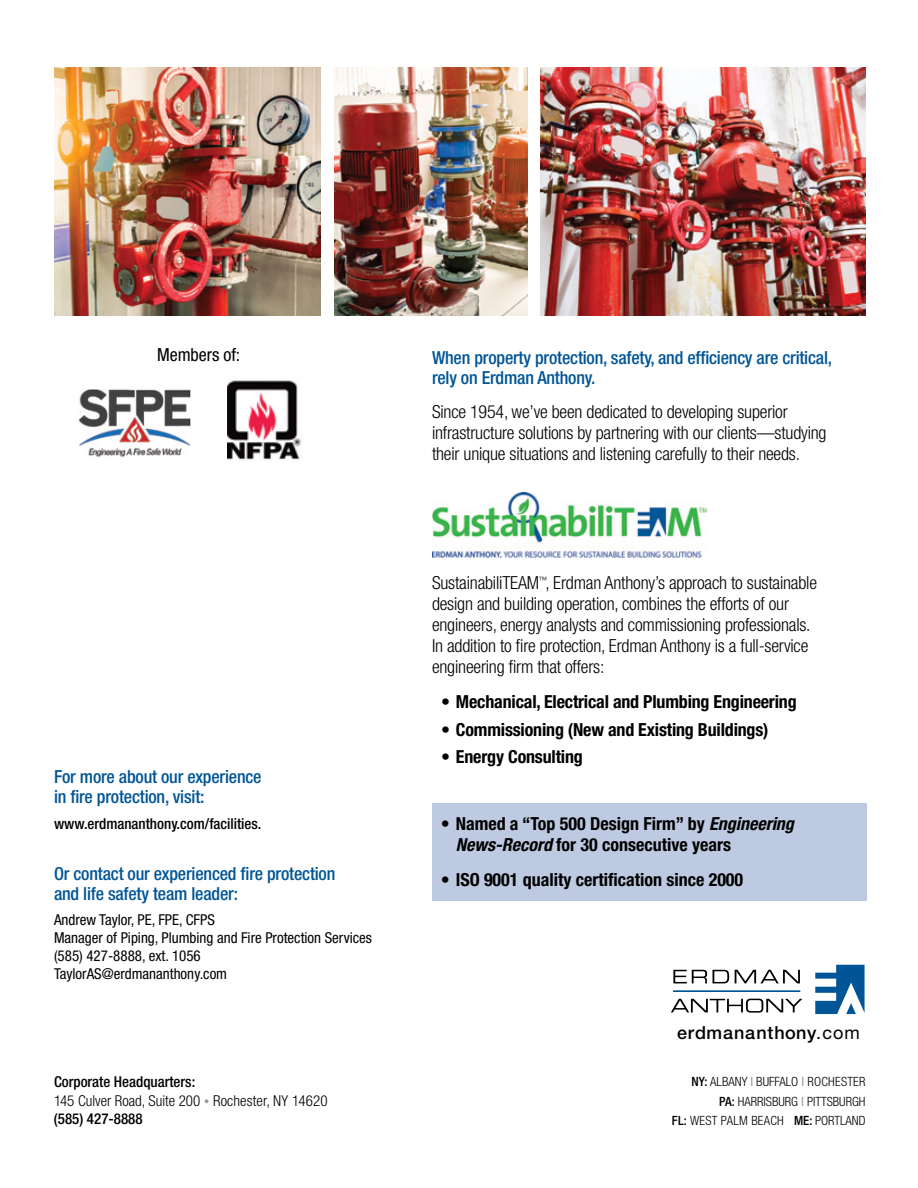
<style>
.page{position:relative;width:918px;height:1188px;background:#fff}
.page>*{position:absolute;margin:0;border:0;box-sizing:border-box;transform-origin:0 0}
.t1{font:300 condensed 18px/21px "Helvetica Neue LT Std";letter-spacing:-.01em;color:#000}
.t2{font:700 condensed 18px/21px "Helvetica Neue LT Std";letter-spacing:-.01em;color:#000}
.t3{font:500 condensed 18px/20.2px "Helvetica Neue LT Std";letter-spacing:-.01em;color:#005596}
.t4{font:500 18px "Helvetica Neue LT Std";letter-spacing:.04em;color:#000}
.t5{font:condensed 18px "Helvetica Neue LT Std";letter-spacing:-.005em;color:#000}
.t6{font:condensed 15px/18px "Helvetica Neue LT Std";color:#000}
.t7{font:300 condensed 15px/19.5px "Helvetica Neue LT Std";color:#000}
.t8{font:500 condensed 15px "Helvetica Neue LT Std";color:#000}
.t9{font:300 condensed 12.75px/19.5px "Helvetica Neue LT Std";color:#000;text-align:right}
.s1{font-weight:500}
.s2{font-size:10.5px;color:#939598}
.s3{font-style:italic}
.s4{font-weight:400}
.s5{font-weight:400;font-stretch:normal;color:#939598}
</style>
<div class="page">
<div style="left:432px;top:804px;width:434px;height:97px;background:#becae2"></div>
<img style="left:54px;top:68px;width:266px;height:247px">
<svg style="left:815px;top:965px;width:50px;height:49px"></svg>
<div style="left:673px;top:991px;width:127px;height:1px;border:1px solid #005596"></div>
<svg style="left:671px;top:999px;width:131px;height:14px"></svg>
<svg style="left:673px;top:970px;width:34px;height:13px"></svg>
<svg style="left:713px;top:970px;width:16px;height:13px"></svg>
<svg style="left:735px;top:970px;width:65px;height:13px"></svg>
<img style="left:540px;top:68px;width:326px;height:247px">
<img style="left:335px;top:68px;width:193px;height:247px">
<img style="left:228px;top:380px;width:74px;height:80px">
<img style="left:78px;top:389px;width:113px;height:68px">
<img style="left:432px;top:492px;width:274px;height:65px">
<p class="t5" style="left:157px;top:344px;width:85px">Members of:</p>
<p class="t3" style="left:54px;top:766px;width:209px">For more about our experience in fire protection, visit:</p>
<p class="t8" style="left:54px;top:815px;width:209px">www.erdmananthony.com/facilities.</p>
<p class="t3" style="left:54px;top:863px;width:283px">Or contact our experienced fire protection and life safety team leader:</p>
<p class="t6" style="left:54px;top:910px;width:319px">Andrew Taylor, PE, FPE, CFPS<br>Manager of Piping, Plumbing and Fire Protection Services (585) 427-8888, ext. 1056<br>TaylorAS@erdmananthony.com</p>
<p class="t7" style="left:54px;top:1072px;width:275px"><span class="s1">Corporate Headquarters:<br></span>145 Culver Road, Suite 200 <span class="s2">•</span> Rochester, NY 14620</p>
<p class="t8" style="left:54px;top:1110px;width:90px">(585) 427-8888</p>
<p class="t3" style="left:432px;top:347px;width:402px">When property protection, safety, and efficiency are critical, rely on Erdman Anthony.</p>
<p class="t1" style="left:432px;top:401px;width:396px">Since 1954, we’ve been dedicated to developing superior infrastructure solutions by partnering with our clients—studying their unique situations and listening carefully to their needs.</p>
<p class="t1" style="left:432px;top:572px;width:387px">SustainabiliTEAM<sup>™</sup>, Erdman Anthony’s approach to sustainable design and building operation, combines the efforts of our engineers, energy analysts and commissioning professionals.<br>In addition to fire protection, Erdman Anthony is a full-service engineering firm that offers:</p>
<p class="t2" style="left:441px;top:691px;width:357px">• Mechanical, Electrical and Plumbing Engineering</p>
<p class="t2" style="left:441px;top:718px;width:329px">• Commissioning (New and Existing Buildings)</p>
<p class="t2" style="left:441px;top:746px;width:143px">• Energy Consulting</p>
<p class="t2" style="left:456px;top:813px;width:340px;text-indent:-15px">• Named a “Top 500 Design Firm” by <span class="s3">Engineering<br>News-Record</span> for 30 consecutive years</p>
<p class="t2" style="left:441px;top:868px;width:304px">• ISO 9001 quality certification since 2000</p>
<p class="t4" style="left:677px;top:1022px;width:184px">erdmananthony<span class="s4">.com</span></p>
<p class="t9" style="left:672px;top:1072px;width:195px"><span class="s1">NY:</span> ALBANY <span class="s5">l</span> BUFFALO <span class="s5">l</span> ROCHESTER<br><span class="s1">PA:</span> HARRISBURG <span class="s5">l</span> PITTSBURGH<br><span class="s1">FL:</span> WEST PALM BEACH <span class="s1">ME:</span> PORTLAND</p>
</div>
